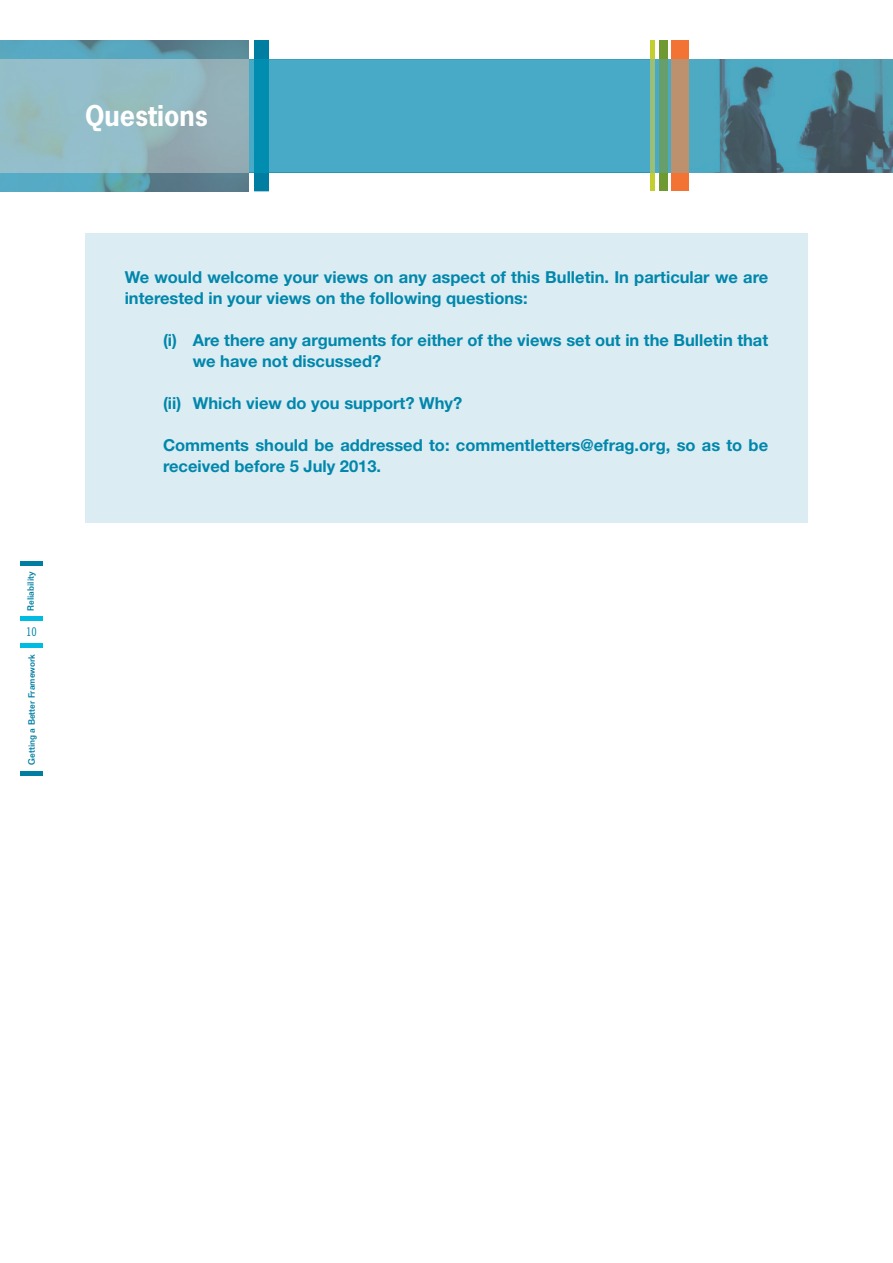
<style>
.page{position:relative;width:893px;height:1263px;background:#fff}
.page>*{position:absolute;margin:0;border:0;box-sizing:border-box;transform-origin:0 0}
.t1{font:700 27px "News Gothic Std";color:#fff}
.t2{font:700 16.5px/21px "Helvetica Neue LT Std";color:#0087ab}
.t3{font:12px "Trade Gothic LT Std Cn 18";color:#007ea2}
.t4{font:500 9px "Folio Std";color:#007ea2}
</style>
<div class="page">
<img style="left:0;top:40px;width:249px;height:151px">
<img style="left:689px;top:59px;width:204px;height:114px">
<div style="left:249px;top:59px;width:402px;height:114px;background:#48aac7"></div>
<hr style="left:651px;top:40px;width:4px;height:19px;background:#c3cf2f">
<hr style="left:651px;top:173px;width:4px;height:18px;background:#c3cf2f">
<div style="left:659px;top:40px;width:9px;height:19px;background:#6f9a32"></div>
<div style="left:659px;top:173px;width:9px;height:18px;background:#6f9a32"></div>
<div style="left:672px;top:40px;width:17px;height:19px;background:#f37335"></div>
<div style="left:672px;top:173px;width:17px;height:18px;background:#f37335"></div>
<svg style="left:651px;top:59px;width:38px;height:114px;background:#8f9d7f"></svg>
<svg style="left:254px;top:40px;width:15px;height:151px;background:#0089ac"></svg>
<hr style="left:20px;top:643px;width:23px;height:4px;background:#02bbe2">
<hr style="left:20px;top:617px;width:23px;height:4px;background:#02bbe2">
<div style="left:20px;top:561px;width:23px;height:5px;background:#007ea2"></div>
<hr style="left:20px;top:772px;width:23px;height:4px;background:#007ea2">
<div style="left:85px;top:234px;width:723px;height:289px;background:#dbecf3"></div>
<h1 class="t1" style="left:85px;top:98px;width:124px">Questions</h1>
<p class="t4" style="left:25px;top:611px;width:41px;rotate:-90deg">Reliability</p>
<p class="t3" style="left:26px;top:624px;width:12px">10</p>
<p class="t4" style="left:26px;top:765px;width:112px;rotate:-90deg">Getting a Better Framework</p>
<p class="t2" style="left:125px;top:266px;width:645px">We would welcome your views on any aspect of this Bulletin. in particular we are interested in your views on the following questions:</p>
<p class="t2" style="left:193px;top:329px;width:577px;text-indent:-30px">(i) are there any arguments for either of the views set out in the Bulletin that we have not discussed?</p>
<p class="t2" style="left:163px;top:392px;width:301px">(ii) Which view do you support? Why?</p>
<p class="t2" style="left:163px;top:434px;width:607px">comments should be addressed to: commentletters@efrag.org, so as to be received before 5 July 2013.</p>
</div>
